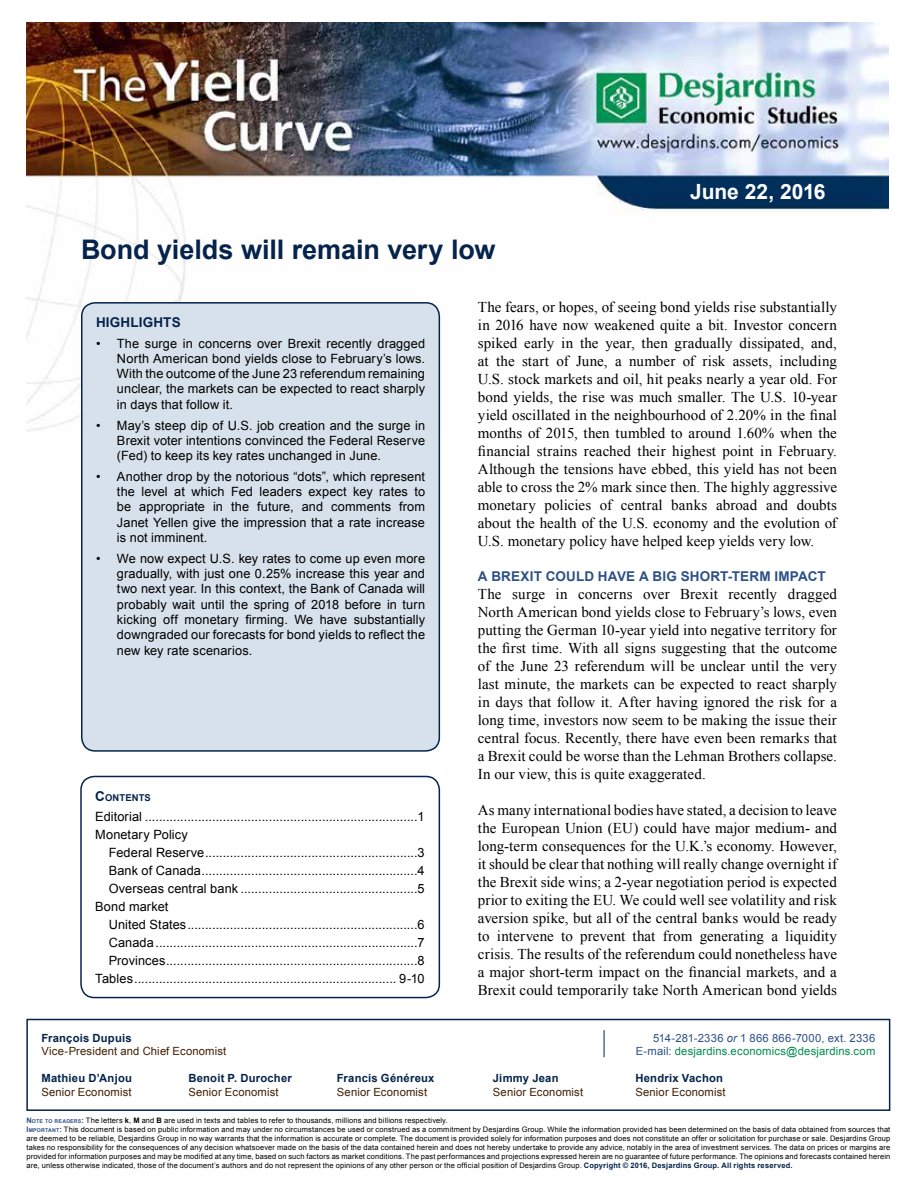
<style>
.page{position:relative;width:918px;height:1188px;background:#fff}
.page>*{position:absolute;margin:0;border:0;box-sizing:border-box;transform-origin:0 0}
.t1{font:700 27px "Arial";letter-spacing:-.005em;color:#05234b}
.t2{font:700 21px "Arial";letter-spacing:-.005em;color:#fff}
.t3{font:15px/18px "Times New Roman";letter-spacing:.005em;color:#000;text-align:justify}
.t4{font:700 13.5px "Arial";letter-spacing:.015em;color:#2d5088}
.t5{font:700 13.5px "Arial";letter-spacing:.015em;color:#05234b}
.t6{font:12.75px/15.3px "Arial";letter-spacing:.01em;color:#000;text-align:justify}
.t7{font:11.25px "Arial";letter-spacing:.015em;color:#401f00}
.t8{font:700 11.25px "Arial";letter-spacing:.02em;color:#05234b}
.t9{font:11.25px "Arial";letter-spacing:.015em;color:#008b4d}
.t10{font:11.25px "Arial";letter-spacing:.025em;color:#2d5088}
.t11{font:700 9.45px "Arial";letter-spacing:.01em;color:#05234b}
.t12{font:7.5px/9px "Arial";letter-spacing:.02em;color:#000}
.s1{font-size:13.5px}
.s2{font-style:italic}
.s3{color:#2d5088}
.s4{font-weight:700;color:#2d5088}
.s5{font-weight:700;font-size:5.25px;color:#2d5088}
.s6{font-weight:700}
.s7{font-weight:700;color:#05234b}
</style>
<div class="page">
<img style="left:26px;top:23px;width:862px;height:411px">
<svg style="left:26px;top:1018px;width:865px;height:93px"></svg>
<svg style="left:604px;top:1030px;width:1px;height:27px"></svg>
<div style="left:82px;top:303px;width:357px;height:448px;background:#d7e1eb;border-radius:14px"></div>
<div style="left:81px;top:302px;width:359px;height:450px;border:2px solid #05234b;border-radius:14px"></div>
<div style="left:80px;top:776px;width:360px;height:222px;border:2px solid #05234b;border-radius:14px"></div>
<h2 class="t2" style="left:690px;top:178px;width:137px">June 22, 2016</h2>
<h1 class="t1" style="left:81px;top:231px;width:416px">Bond yields will remain very low</h1>
<p class="t3" style="left:478px;top:298px;width:361px">The fears, or hopes, of seeing bond yields rise substantially in 2016 have now weakened quite a bit. Investor concern spiked early in the year, then gradually dissipated, and, at the start of June, a number of risk assets, including U.S. stock markets and oil, hit peaks nearly a year old. For bond yields, the rise was much smaller. The U.S. 10‑year yield oscillated in the neighbourhood of 2.20% in the final months of 2015, then tumbled to around 1.60% when the financial strains reached their highest point in February.<br>Although the tensions have ebbed, this yield has not been able to cross the 2% mark since then. The highly aggressive monetary policies of central banks abroad and doubts about the health of the U.S. economy and the evolution of U.S. monetary policy have helped keep yields very low.</p>
<p class="t4" style="left:478px;top:567px;width:350px">A Brexit could have a big short-term impact</p>
<p class="t3" style="left:478px;top:584px;width:361px">The surge in concerns over Brexit recently dragged North American bond yields close to February’s lows, even putting the German 10‑year yield into negative territory for the first time. With all signs suggesting that the outcome of the June 23 referendum will be unclear until the very last minute, the markets can be expected to react sharply in days that follow it. After having ignored the risk for a long time, investors now seem to be making the issue their central focus. Recently, there have even been remarks that a Brexit could be worse than the Lehman Brothers collapse.<br>In our view, this is quite exaggerated.</p>
<p class="t3" style="left:478px;top:800px;width:361px">As many international bodies have stated, a decision to leave the European Union (EU) could have major medium- and long-term consequences for the U.K.’s economy. However, it should be clear that nothing will really change overnight if the Brexit side wins; a 2‑year negotiation period is expected prior to exiting the EU. We could well see volatility and risk aversion spike, but all of the central banks would be ready to intervene to prevent that from generating a liquidity crisis. The results of the referendum could nonetheless have a major short-term impact on the financial markets, and a Brexit could temporarily take North American bond yields</p>
<p class="t5" style="left:96px;top:313px;width:86px">Highlights</p>
<p class="t6" style="left:117px;top:336px;width:310px;text-indent:-21px">• The surge in concerns over Brexit recently dragged North American bond yields close to February’s lows.<br>With the outcome of the June 23 referendum remaining unclear, the markets can be expected to react sharply in days that follow it.</p>
<p class="t6" style="left:117px;top:418px;width:310px;text-indent:-21px">• May’s steep dip of U.S. job creation and the surge in Brexit voter intentions convinced the Federal Reserve (Fed) to keep its key rates unchanged in June.</p>
<p class="t6" style="left:117px;top:469px;width:310px;text-indent:-21px">• Another drop by the notorious “dots”, which represent the level at which Fed leaders expect key rates to be appropriate in the future, and comments from Janet Yellen give the impression that a rate increase is not imminent.</p>
<p class="t6" style="left:117px;top:551px;width:310px;text-indent:-21px">• We now expect U.S. key rates to come up even more gradually, with just one 0.25% increase this year and two next year. In this context, the Bank of Canada will probably wait until the spring of 2018 before in turn kicking off monetary firming. We have substantially downgraded our forecasts for bond yields to reflect the new key rate scenarios.</p>
<p class="t11" style="left:95px;top:791px;width:57px"><span class="s1">C</span>ONTENTS</p>
<p class="t6" style="left:95px;top:808px;width:331px;line-height:18px">Editorial .............................................................................1<br>Monetary Policy</p>
<p class="t6" style="left:109px;top:845px;width:317px">Federal Reserve............................................................3</p>
<p class="t6" style="left:109px;top:863px;width:317px">Bank of Canada.............................................................4</p>
<p class="t6" style="left:109px;top:881px;width:317px">Overseas central bank ..................................................5</p>
<p class="t6" style="left:95px;top:899px;width:75px">Bond market</p>
<p class="t6" style="left:109px;top:917px;width:317px">United States.................................................................6</p>
<p class="t6" style="left:109px;top:935px;width:317px">Canada..........................................................................7</p>
<p class="t6" style="left:109px;top:953px;width:317px">Provinces.......................................................................8</p>
<p class="t6" style="left:95px;top:971px;width:331px">Tables.......................................................................... 9-10</p>
<p class="t8" style="left:41px;top:1030px;width:92px">François Dupuis</p>
<p class="t10" style="left:653px;top:1031px;width:224px">514-281-2336 <span class="s2">or</span> 1 866 866-7000, ext. 2336</p>
<p class="t7" style="left:41px;top:1044px;width:186px">Vice-President and Chief Economist</p>
<p class="t9" style="left:636px;top:1044px;width:241px"><span class="s3">E-mail:</span> desjardins.economics@desjardins.com</p>
<p class="t8" style="left:41px;top:1071px;width:92px">Mathieu D’Anjou</p>
<p class="t8" style="left:188px;top:1071px;width:105px">Benoit P. Durocher</p>
<p class="t8" style="left:337px;top:1071px;width:99px">Francis Généreux</p>
<p class="t8" style="left:493px;top:1071px;width:67px">Jimmy Jean</p>
<p class="t8" style="left:635px;top:1071px;width:89px">Hendrix Vachon</p>
<p class="t7" style="left:41px;top:1085px;width:92px">Senior Economist</p>
<p class="t7" style="left:188px;top:1085px;width:92px">Senior Economist</p>
<p class="t7" style="left:337px;top:1085px;width:92px">Senior Economist</p>
<p class="t7" style="left:493px;top:1085px;width:92px">Senior Economist</p>
<p class="t7" style="left:635px;top:1085px;width:92px">Senior Economist</p>
<p class="t12" style="left:26px;top:1116px;width:866px"><span class="s4">N</span><span class="s5">OTE TO READERS</span><span class="s4">:</span> The letters <span class="s6">k</span>, <span class="s6">M</span> and <span class="s6">B</span> are used in texts and tables to refer to thousands, millions and billions respectively.<br><span class="s4">I</span><span class="s5">MPORTANT</span><span class="s4">:</span> This document is based on public information and may under no circumstances be used or construed as a commitment by Desjardins Group. While the information provided has been determined on the basis of data obtained from sources that are deemed to be reliable, Desjardins Group in no way warrants that the information is accurate or complete. The document is provided solely for information purposes and does not constitute an offer or solicitation for purchase or sale. Desjardins Group takes no responsibility for the consequences of any decision whatsoever made on the basis of the data contained herein and does not hereby undertake to provide any advice, notably in the area of investment services. The data on prices or margins are provided for information purposes and may be modified at any time, based on such factors as market conditions. The past performances and projections expressed herein are no guarantee of future performance. The opinions and forecasts contained herein are, unless otherwise indicated, those of the document’s authors and do not represent the opinions of any other person or the official position of Desjardins Group. <span class="s7">Copyright © 2016, Desjardins Group. All rights reserved.</span></p>
</div>
